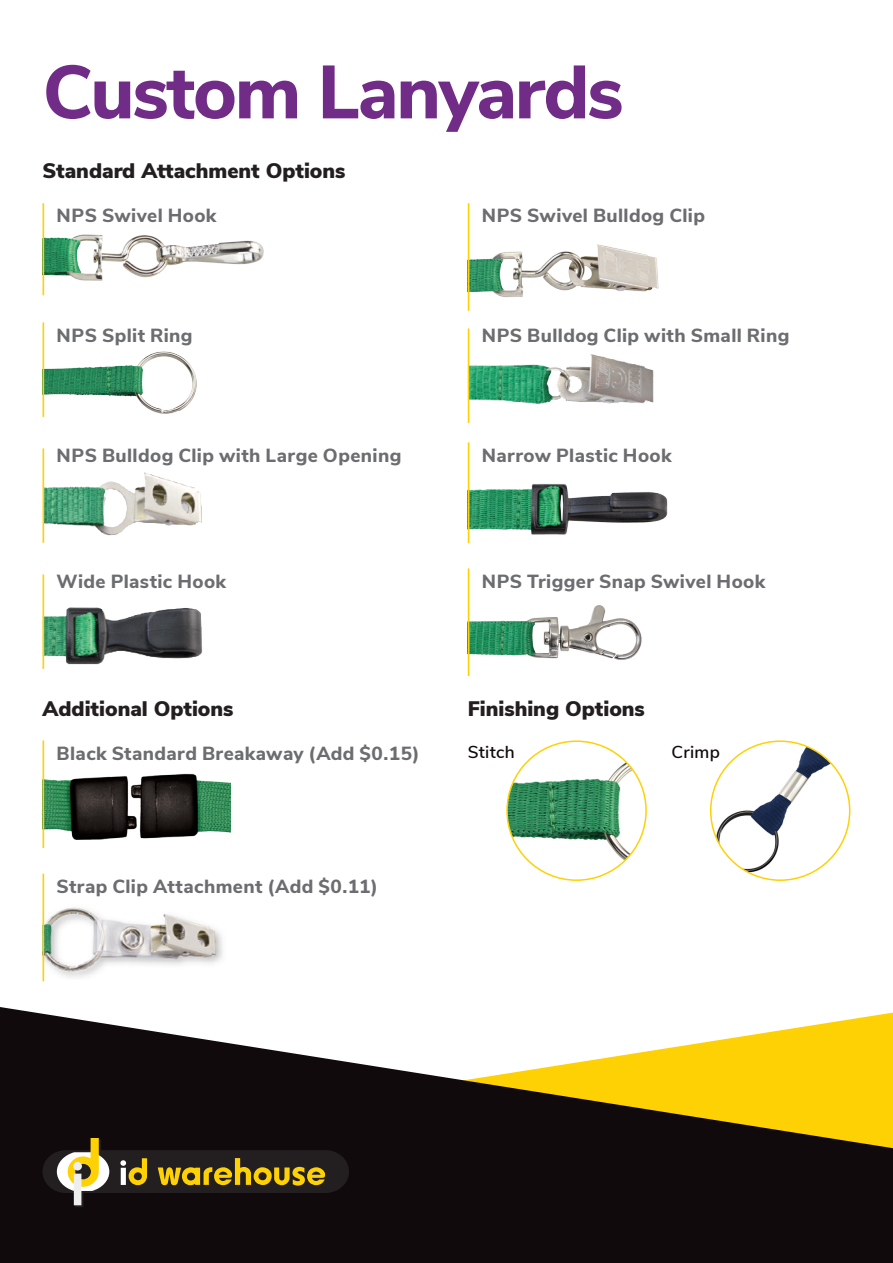
<style>
.page{position:relative;width:893px;height:1263px;background:#fff}
.page>*{position:absolute;margin:0;border:0;box-sizing:border-box;transform-origin:0 0}
.t1{font:800 75px "Nunito Sans";letter-spacing:-.03em;color:#702c86}
.t2{font:900 21px "Nunito Sans";color:#231f20}
.First_Para{font:800 18.9px "Nunito Sans";letter-spacing:.02em;color:#6c6d70}
.First_Para-2{font:600 17.25px "Nunito Sans";letter-spacing:.02em;color:#110a0c}
</style>
<div class="page">
<img style="left:44px;top:223px;width:220px;height:70px">
<hr style="left:43px;top:203px;width:1px;height:92px;background:#fed105">
<img style="left:469px;top:465px;width:199px;height:78px">
<hr style="left:468px;top:442px;width:1px;height:101px;background:#fed105">
<img style="left:469px;top:597px;width:173px;height:78px">
<hr style="left:468px;top:568px;width:1px;height:108px;background:#fed105">
<img style="left:469px;top:233px;width:190px;height:78px">
<hr style="left:468px;top:203px;width:1px;height:108px;background:#fed105">
<img style="left:44px;top:343px;width:153px;height:74px">
<hr style="left:43px;top:322px;width:1px;height:95px;background:#fed105">
<img style="left:469px;top:346px;width:185px;height:74px">
<hr style="left:468px;top:328px;width:1px;height:95px;background:#fed105">
<img style="left:44px;top:465px;width:158px;height:78px">
<hr style="left:43px;top:448px;width:1px;height:95px;background:#fed105">
<img style="left:44px;top:591px;width:159px;height:78px">
<hr style="left:43px;top:574px;width:1px;height:95px;background:#fed105">
<img style="left:44px;top:774px;width:187px;height:65px">
<hr style="left:43px;top:740px;width:1px;height:108px;background:#fed105">
<img style="left:44px;top:904px;width:179px;height:75px">
<hr style="left:43px;top:874px;width:1px;height:107px;background:#fed105">
<img style="left:507px;top:741px;width:139px;height:139px;border-radius:69px">
<img style="left:711px;top:741px;width:139px;height:139px;border-radius:69px">
<svg style="left:0;top:1007px;width:893px;height:256px;fill:#110a0c"></svg>
<svg style="left:43px;top:1138px;width:306px;height:82px;background:#3d331d"></svg>
<p class="t1" style="left:43px;top:37px;width:583px">Custom Lanyards</p>
<p class="t2" style="left:43px;top:156px;width:304px">Standard Attachment Options</p>
<p class="First_Para" style="left:57px;top:202px;width:162px">NPS Swivel Hook</p>
<p class="First_Para" style="left:482px;top:202px;width:225px">NPS Swivel Bulldog Clip</p>
<p class="First_Para" style="left:57px;top:321px;width:138px">NPS Split Ring</p>
<p class="First_Para" style="left:482px;top:321px;width:309px">NPS Bulldog Clip with Small Ring</p>
<p class="First_Para" style="left:57px;top:441px;width:346px">NPS Bulldog Clip with Large Opening</p>
<p class="First_Para" style="left:57px;top:567px;width:171px">Wide Plastic Hook</p>
<p class="First_Para" style="left:482px;top:441px;width:191px">Narrow Plastic Hook</p>
<p class="First_Para" style="left:482px;top:567px;width:285px">NPS Trigger Snap Swivel Hook</p>
<p class="t2" style="left:43px;top:693px;width:193px">Additional Options</p>
<p class="t2" style="left:468px;top:693px;width:179px">Finishing Options</p>
<p class="First_Para" style="left:57px;top:739px;width:364px">Black Standard Breakaway (Add $0.15)</p>
<p class="First_Para" style="left:57px;top:872px;width:323px">Strap Clip Attachment (Add $0.11)</p>
<p class="First_Para-2" style="left:468px;top:739px;width:49px">Stitch</p>
<p class="First_Para-2" style="left:671px;top:739px;width:50px">Crimp</p>
</div>
